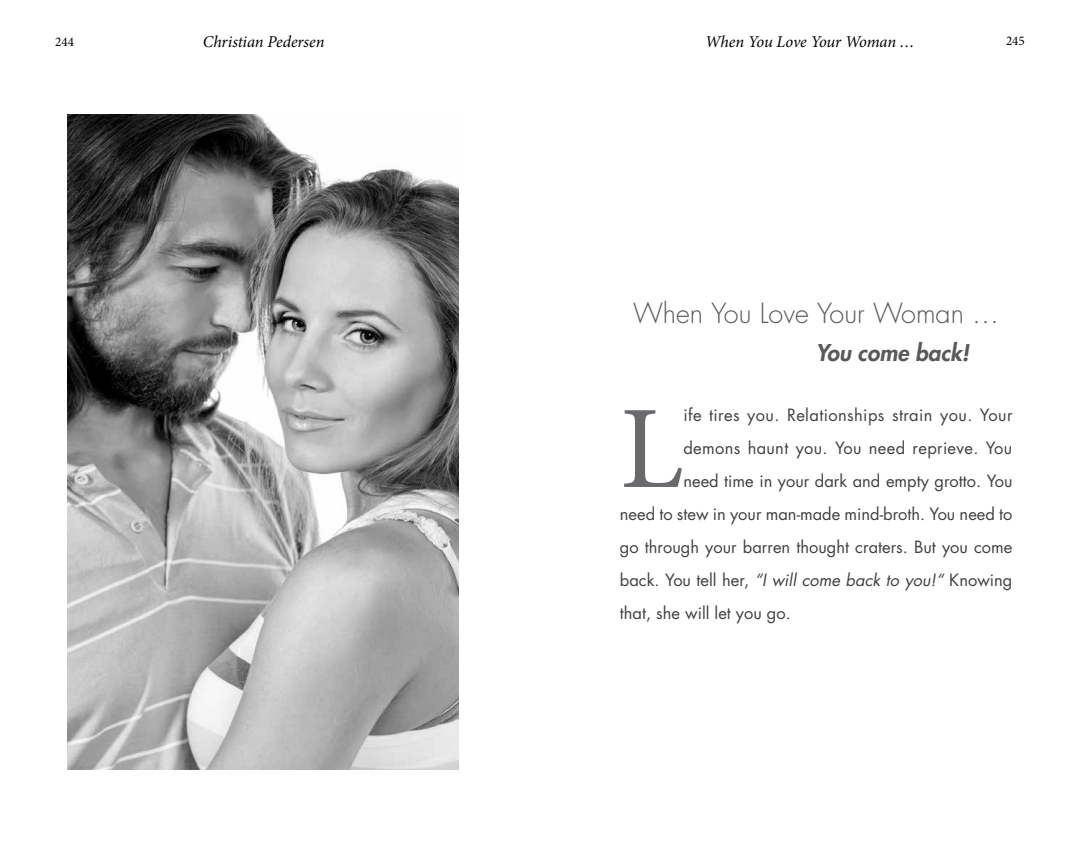
<style>
.page{position:relative;width:1080px;height:864px;background:#fff}
.page>*{position:absolute;margin:0;border:0;box-sizing:border-box;transform-origin:0 0}
.t1{font:118.05px "Minion Pro";color:#696a6d}
.t2{font:300 27px "Futura";color:#58595b}
.t3{font:italic 800 22.5px "Futura";color:#58595b}
.t4{font:16.5px "Futura";color:#414042}
.t5{font:16.5px "Futura";letter-spacing:.025em;color:#414042}
.t6{font:italic 16.5px "Minion Pro";letter-spacing:-.01em;color:#000}
.t7{font:16.5px "Futura";letter-spacing:.02em;color:#414042}
.t8{font:13.35px "Minion Pro";color:#000}
.s1{font-style:italic}
</style>
<div class="page">
<img style="left:68px;top:115px;width:391px;height:655px">
<p class="t8" style="left:55px;top:33px;width:20px">244</p>
<p class="t6" style="left:203px;top:30px;width:123px">Christian Pedersen</p>
<p class="t6" style="left:705px;top:30px;width:211px">When You Love Your Woman …</p>
<p class="t8" style="left:1006px;top:31px;width:20px">245</p>
<h2 class="t2" style="left:633px;top:296px;width:368px">When You Love Your Woman …</h2>
<h3 class="t3" style="left:816px;top:338px;width:155px">You come back!</h3>
<h1 class="t1" style="left:620px;top:370px;width:65px">L</h1>
<p class="t5" style="left:683px;top:404px;width:331px">ife tires you. Relationships strain you. Your</p>
<p class="t7" style="left:683px;top:437px;width:330px">demons haunt you. You need reprieve. You</p>
<p class="t4" style="left:683px;top:470px;width:331px">need time in your dark and empty grotto. You</p>
<p class="t4" style="left:620px;top:503px;width:394px">need to stew in your man-made mind-broth. You need to</p>
<p class="t4" style="left:620px;top:536px;width:394px">go through your barren thought craters. But you come</p>
<p class="t4" style="left:620px;top:569px;width:394px">back. You tell her, <span class="s1">“I will come back to you!“</span> Knowing</p>
<p class="t4" style="left:620px;top:602px;width:172px">that, she will let you go.</p>
</div>
